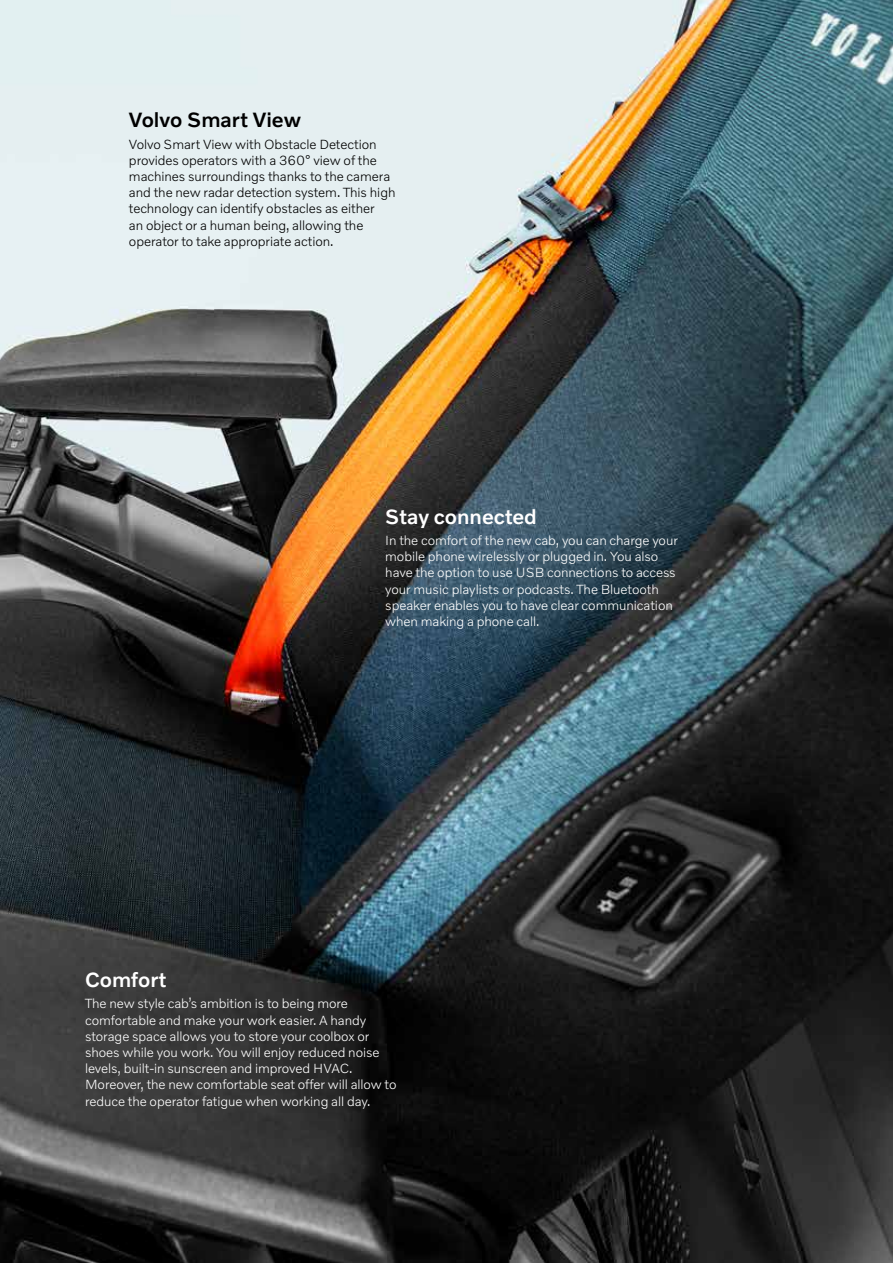
<style>
.page{position:relative;width:893px;height:1263px;background:#fff}
.page>*{position:absolute;margin:0;border:0;box-sizing:border-box;transform-origin:0 0}
.t1{font:500 21px "Volvo Novum";color:#fff}
.t2{font:500 21px "Volvo Novum";color:#000}
.t3{font:300 13.5px/16.2px "Volvo Novum";letter-spacing:-.005em;color:#fff}
.t4{font:300 13.5px/16.2px "Volvo Novum";letter-spacing:-.005em;color:#000}
</style>
<div class="page">
<img style="left:0;top:0;width:893px;height:1263px">
<h1 class="t2" style="left:129px;top:107px;width:174px">Volvo Smart View</h1>
<p class="t4" style="left:129px;top:135px;width:268px">Volvo Smart View with Obstacle Detection provides operators with a 360° view of the machines surroundings thanks to the camera and the new radar detection system. This high technology can identify obstacles as either<br>an object or a human being, allowing the operator to take appropriate action.</p>
<h1 class="t1" style="left:385px;top:503px;width:153px">Stay connected</h1>
<p class="t3" style="left:385px;top:532px;width:294px">In the comfort of the new cab, you can charge your mobile phone wirelessly or plugged in. You also have the option to use USB connections to access your music playlists or podcasts. The Bluetooth speaker enables you to have clear communication when making a phone call.</p>
<h1 class="t1" style="left:85px;top:967px;width:83px">Comfort</h1>
<p class="t3" style="left:85px;top:995px;width:313px">The new style cab’s ambition is to being more comfortable and make your work easier. A handy storage space allows you to store your coolbox or shoes while you work. You will enjoy reduced noise levels, built-in sunscreen and improved HVAC.<br>Moreover, the new comfortable seat offer will allow to reduce the operator fatigue when working all day.</p>
</div>
